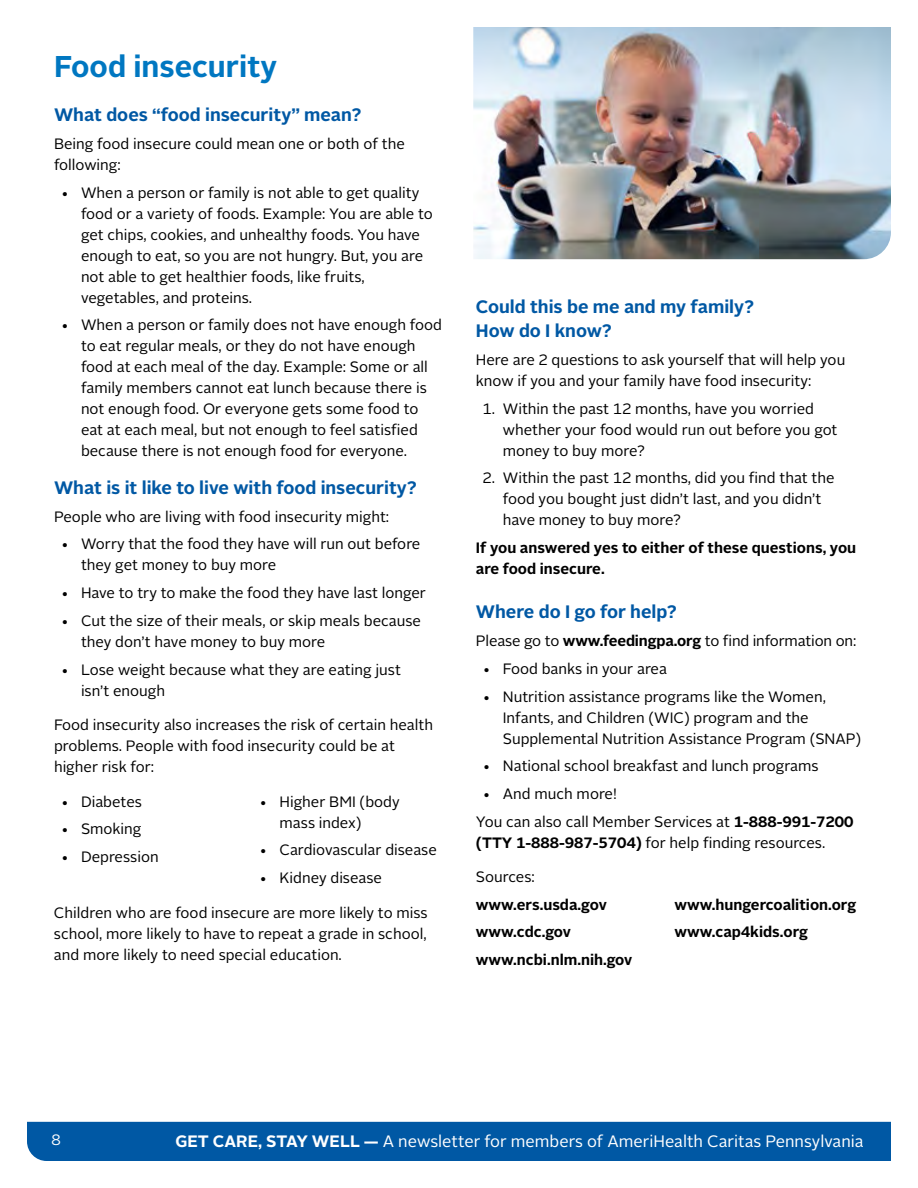
<style>
.page{position:relative;width:918px;height:1188px;background:#fff}
.page>*{position:absolute;margin:0;border:0;box-sizing:border-box;transform-origin:0 0}
.Header_Spanned{font:700 30px "Alright Sans";color:#0077c1}
.Topic_Header{font:700 18px/24px "Alright Sans";color:#0058a4}
.t1{font:16.5px "Alright Sans";color:#fff}
.Bullet_1{font:15px/21px "Alright Sans";color:#000}
.body_copy{font:15px/21px "Alright Sans";color:#000}
.Body_Copy_over_bullets{font:15px/21px "Alright Sans";color:#000}
.body_copy-2{font:700 15px/21px "Alright Sans";color:#000}
.t2{font:15px "Alright Sans";color:#fff}
.s1{font-weight:700}
</style>
<div class="page">
<div style="left:27px;top:1122px;width:864px;height:39px;background:#0058a4"></div>
<img style="left:473px;top:27px;width:418px;height:232px">
<p class="Header_Spanned" style="left:54px;top:45px;width:225px">Food insecurity</p>
<p class="Topic_Header" style="left:54px;top:103px;width:309px">What does “food insecurity” mean?</p>
<p class="Body_Copy_over_bullets" style="left:54px;top:133px;width:352px">Being food insecure could mean one or both of the following:</p>
<p class="Bullet_1" style="left:81px;top:182px;width:353px;text-indent:-20px">• When a person or family is not able to get quality food or a variety of foods. Example: You are able to get chips, cookies, and unhealthy foods. You have enough to eat, so you are not hungry. But, you are not able to get healthier foods, like fruits, vegetables, and proteins.</p>
<p class="Bullet_1" style="left:81px;top:315px;width:362px;text-indent:-20px">• When a person or family does not have enough food to eat regular meals, or they do not have enough food at each meal of the day. Example: Some or all family members cannot eat lunch because there is not enough food. Or everyone gets some food to eat at each meal, but not enough to feel satisfied because there is not enough food for everyone.</p>
<p class="Topic_Header" style="left:54px;top:476px;width:364px">What is it like to live with food insecurity?</p>
<p class="Body_Copy_over_bullets" style="left:54px;top:506px;width:337px">People who are living with food insecurity might:</p>
<p class="Bullet_1" style="left:81px;top:534px;width:341px;text-indent:-20px">• Worry that the food they have will run out before they get money to buy more</p>
<p class="Bullet_1" style="left:61px;top:583px;width:367px">• Have to try to make the food they have last longer</p>
<p class="Bullet_1" style="left:81px;top:610px;width:341px;text-indent:-20px">• Cut the size of their meals, or skip meals because they don’t have money to buy more</p>
<p class="Bullet_1" style="left:81px;top:659px;width:321px;text-indent:-20px">• Lose weight because what they are eating just isn’t enough</p>
<p class="body_copy" style="left:54px;top:715px;width:381px">Food insecurity also increases the risk of certain health problems. People with food insecurity could be at higher risk for:</p>
<p class="Bullet_1" style="left:61px;top:791px;width:83px">• Diabetes</p>
<p class="Bullet_1" style="left:61px;top:819px;width:82px">• Smoking</p>
<p class="Bullet_1" style="left:61px;top:847px;width:99px">• Depression</p>
<p class="Bullet_1" style="left:280px;top:791px;width:122px;text-indent:-20px">• Higher BMI (body mass index)</p>
<p class="Bullet_1" style="left:259px;top:840px;width:179px">• Cardiovascular disease</p>
<p class="Bullet_1" style="left:259px;top:868px;width:124px">• Kidney disease</p>
<p class="body_copy" style="left:54px;top:902px;width:375px;text-align:justify">Children who are food insecure are more likely to miss school, more likely to have to repeat a grade in school, and more likely to need special education.</p>
<p class="Topic_Header" style="left:476px;top:295px;width:280px">Could this be me and my family?<br>How do I know?</p>
<p class="Body_Copy_over_bullets" style="left:476px;top:349px;width:371px">Here are 2 questions to ask yourself that will help you know if you and your family have food insecurity:</p>
<p class="Bullet_1" style="left:503px;top:398px;width:336px;text-indent:-20px">1. Within the past 12 months, have you worried whether your food would run out before you got money to buy more?</p>
<p class="Bullet_1" style="left:503px;top:468px;width:333px;text-indent:-20px">2. Within the past 12 months, did you find that the food you bought just didn’t last, and you didn’t have money to buy more?</p>
<p class="body_copy-2" style="left:476px;top:537px;width:382px">If you answered yes to either of these questions, you are food insecure.</p>
<p class="Topic_Header" style="left:476px;top:600px;width:202px">Where do I go for help?</p>
<p class="Body_Copy_over_bullets" style="left:476px;top:631px;width:382px">Please go to <span class="s1">www.feedingpa.org</span> to find information on:</p>
<p class="Bullet_1" style="left:483px;top:658px;width:186px">• Food banks in your area</p>
<p class="Bullet_1" style="left:503px;top:686px;width:360px;text-indent:-20px">• Nutrition assistance programs like the Women,<br>Infants, and Children (WIC) program and the<br>Supplemental Nutrition Assistance Program (SNAP)</p>
<p class="Bullet_1" style="left:483px;top:756px;width:338px">• National school breakfast and lunch programs</p>
<p class="Bullet_1" style="left:483px;top:784px;width:136px">• And much more!</p>
<p class="body_copy" style="left:476px;top:811px;width:379px">You can also call Member Services at <span class="s1">1-888-991-7200 (TTY 1-888-987-5704)</span> for help finding resources.</p>
<p class="body_copy" style="left:476px;top:867px;width:60px">Sources:</p>
<p class="body_copy-2" style="left:476px;top:894px;width:133px">www.ers.usda.gov</p>
<p class="body_copy-2" style="left:476px;top:922px;width:97px">www.cdc.gov</p>
<p class="body_copy-2" style="left:476px;top:949px;width:158px">www.ncbi.nlm.nih.gov</p>
<p class="body_copy-2" style="left:674px;top:894px;width:183px">www.hungercoalition.org</p>
<p class="body_copy-2" style="left:674px;top:922px;width:135px">www.cap4kids.org</p>
<p class="t2" style="left:52px;top:1130px;width:11px">8</p>
<p class="t1" style="left:175px;top:1130px;width:690px"><span class="s1">GET CARE, STAY WELL —</span> A newsletter for members of AmeriHealth Caritas Pennsylvania</p>
</div>
